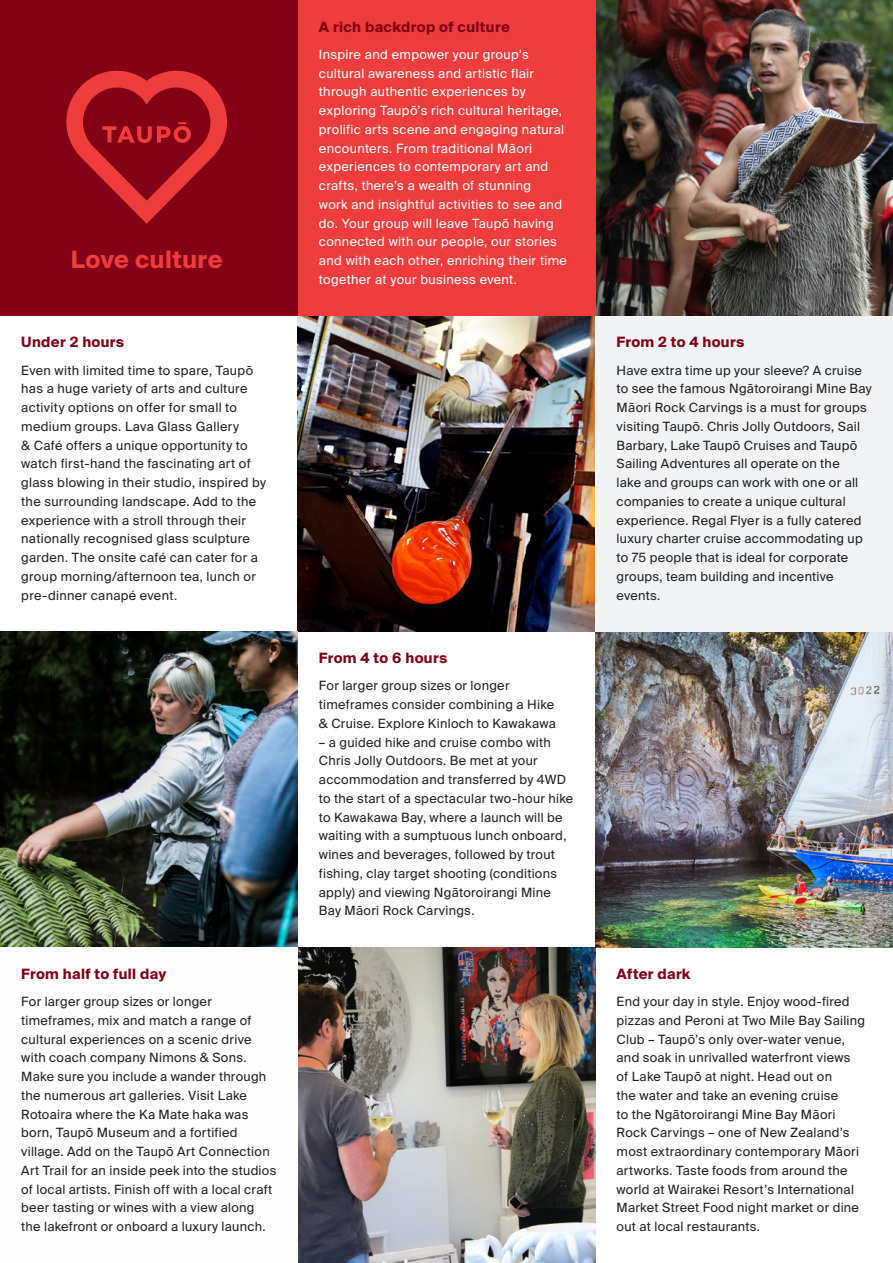
<style>
.page{position:relative;width:893px;height:1263px;background:#fff}
.page>*{position:absolute;margin:0;border:0;box-sizing:border-box;transform-origin:0 0}
.Document_title{font:700 24px "Suisse Intl";letter-spacing:.02em;color:#ee3d3c}
.t1{font:700 14.25px "Suisse Intl";letter-spacing:.025em;color:#820116}
.Description{font:12.75px/18.8px "Suisse Intl";letter-spacing:.02em;color:#231f20}
.t2{font:12.75px/18.8px "Suisse Intl";letter-spacing:.025em;color:#fff}
</style>
<div class="page">
<img style="left:595px;top:0;width:298px;height:316px">
<img style="left:298px;top:316px;width:297px;height:315px">
<img style="left:0;top:631px;width:298px;height:316px">
<img style="left:595px;top:631px;width:298px;height:316px">
<img style="left:298px;top:947px;width:297px;height:316px">
<div style="left:595px;top:316px;width:298px;height:315px;background:#f2f3f4"></div>
<div style="left:298px;top:0;width:297px;height:316px;background:#ee3d3c"></div>
<div style="left:0;top:0;width:298px;height:316px;background:#820116"></div>
<svg style="left:66px;top:70px;width:161px;height:154px"></svg>
<p class="Document_title" style="left:71px;top:246px;width:153px">Love culture</p>
<p class="t1" style="left:21px;top:334px;width:104px">Under 2 hours</p>
<p class="Description" style="left:21px;top:361px;width:246px">Even with limited time to spare, Taupō has a huge variety of arts and culture activity options on offer for small to medium groups. Lava Glass Gallery<br>&amp; Café offers a unique opportunity to watch first-hand the fascinating art of glass blowing in their studio, inspired by the surrounding landscape. Add to the experience with a stroll through their nationally recognised glass sculpture garden. The onsite café can cater for a group morning/afternoon tea, lunch or pre-dinner canapé event.</p>
<p class="t1" style="left:21px;top:965px;width:147px">From half to full day</p>
<p class="Description" style="left:21px;top:992px;width:257px">For larger group sizes or longer timeframes, mix and match a range of cultural experiences on a scenic drive with coach company Nimons &amp; Sons.<br>Make sure you include a wander through the numerous art galleries. Visit Lake Rotoaira where the Ka Mate haka was born, Taupō Museum and a fortified village. Add on the Taupō Art Connection Art Trail for an inside peek into the studios of local artists. Finish off with a local craft beer tasting or wines with a view along the lakefront or onboard a luxury launch.</p>
<p class="t1" style="left:319px;top:18px;width:192px">A rich backdrop of culture</p>
<p class="t2" style="left:319px;top:45px;width:250px">Inspire and empower your group’s cultural awareness and artistic flair through authentic experiences by exploring Taupō’s rich cultural heritage, prolific arts scene and engaging natural encounters. From traditional Māori experiences to contemporary art and crafts, there’s a wealth of stunning<br>work and insightful activities to see and do. Your group will leave Taupō having connected with our people, our stories and with each other, enriching their time together at your business event.</p>
<p class="t1" style="left:319px;top:650px;width:130px">From 4 to 6 hours</p>
<p class="Description" style="left:319px;top:676px;width:238px">For larger group sizes or longer timeframes consider combining a Hike &amp; Cruise. Explore Kinloch to Kawakawa</p>
<p class="Description" style="left:319px;top:733px;width:256px">– a guided hike and cruise combo with Chris Jolly Outdoors. Be met at your accommodation and transferred by 4WD to the start of a spectacular two-hour hike to Kawakawa Bay, where a launch will be waiting with a sumptuous lunch onboard, wines and beverages, followed by trout fishing, clay target shooting (conditions apply) and viewing Ngātoroirangi Mine Bay Māori Rock Carvings.</p>
<p class="t1" style="left:617px;top:334px;width:129px">From 2 to 4 hours</p>
<p class="Description" style="left:617px;top:361px;width:257px">Have extra time up your sleeve? A cruise to see the famous Ngātoroirangi Mine Bay Māori Rock Carvings is a must for groups visiting Taupō. Chris Jolly Outdoors, Sail Barbary, Lake Taupō Cruises and Taupō Sailing Adventures all operate on the<br>lake and groups can work with one or all companies to create a unique cultural experience. Regal Flyer is a fully catered luxury charter cruise accommodating up to 75 people that is ideal for corporate groups, team building and incentive events.</p>
<p class="t1" style="left:617px;top:965px;width:76px">After dark</p>
<p class="Description" style="left:617px;top:992px;width:250px">End your day in style. Enjoy wood-fired pizzas and Peroni at Two Mile Bay Sailing Club – Taupō’s only over-water venue, and soak in unrivalled waterfront views of Lake Taupō at night. Head out on<br>the water and take an evening cruise<br>to the Ngātoroirangi Mine Bay Māori Rock Carvings – one of New Zealand’s most extraordinary contemporary Māori artworks. Taste foods from around the world at Wairakei Resort’s International Market Street Food night market or dine out at local restaurants.</p>
</div>
